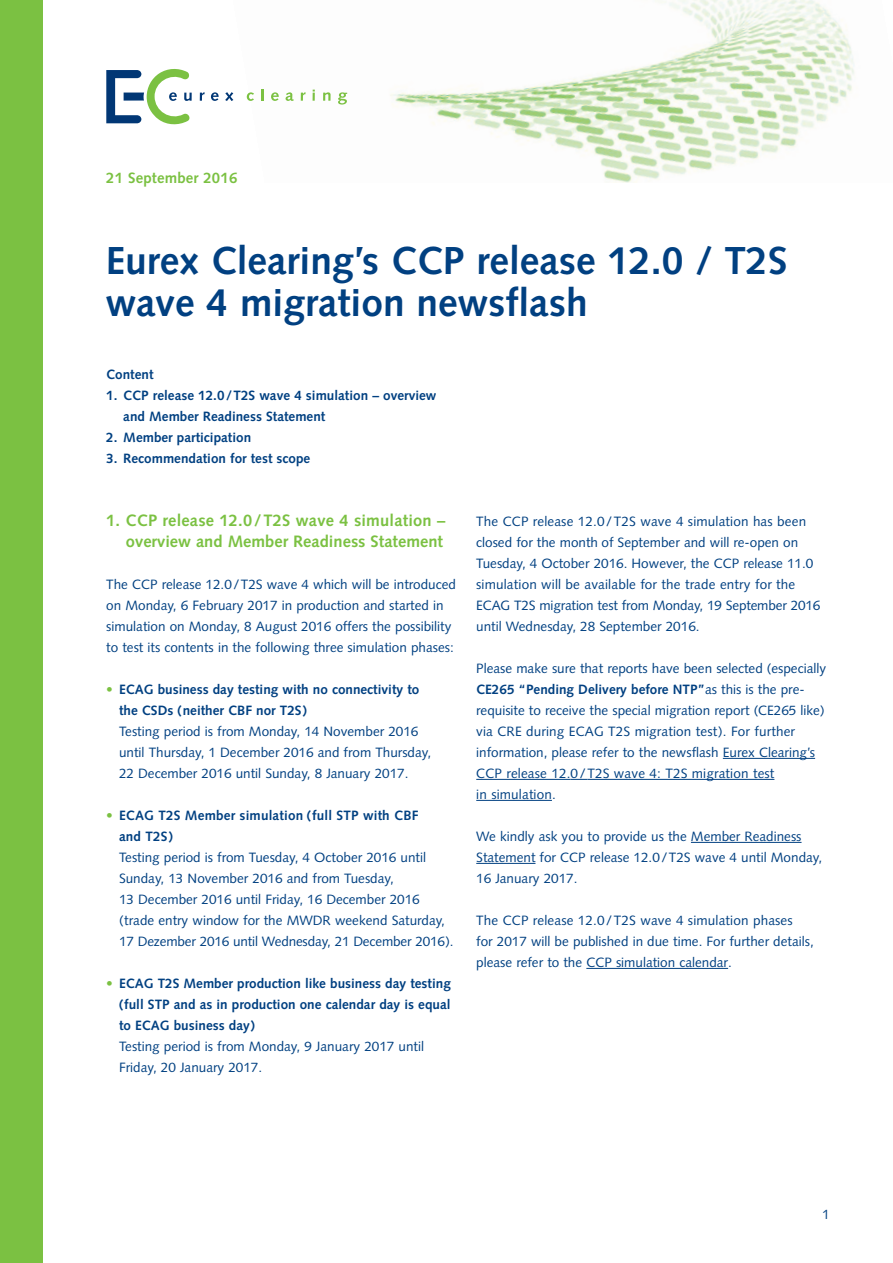
<style>
.page{position:relative;width:893px;height:1263px;background:#fff}
.page>*{position:absolute;margin:0;border:0;box-sizing:border-box;transform-origin:0 0}
.t1{font:700 39px/42px "Syntax";color:#014081}
.t2{font:700 16.5px/21px "Syntax";color:#7bc142;text-align:right}
.t3{font:700 15px "Syntax";letter-spacing:.01em;color:#7bc142}
.t4{font:13.5px/21px "Syntax";color:#014081}
.t5{font:700 13.5px/21px "Syntax";color:#014081}
.s1{font-weight:400;color:#7bc142}
.s2{font-weight:700}
</style>
<div class="page">
<img style="left:246px;top:0;width:608px;height:182px">
<svg style="left:200px;top:92px;width:5px;height:9px"></svg>
<svg style="left:211px;top:92px;width:8px;height:9px"></svg>
<svg style="left:225px;top:92px;width:8px;height:9px"></svg>
<svg style="left:247px;top:92px;width:7px;height:9px"></svg>
<svg style="left:261px;top:89px;width:2px;height:12px"></svg>
<svg style="left:271px;top:92px;width:8px;height:9px"></svg>
<svg style="left:286px;top:92px;width:8px;height:9px"></svg>
<svg style="left:301px;top:92px;width:5px;height:9px"></svg>
<svg style="left:313px;top:90px;width:2px;height:11px"></svg>
<svg style="left:323px;top:92px;width:8px;height:9px"></svg>
<svg style="left:338px;top:92px;width:9px;height:13px"></svg>
<svg style="left:106px;top:69px;width:86px;height:55px"></svg>
<div style="left:0;top:0;width:43px;height:1263px;background:#7bc142"></div>
<hr style="left:723px;top:758px;width:92px;height:1px;background:#014081">
<hr style="left:476px;top:779px;width:95px;height:1px;background:#014081">
<svg style="left:571px;top:779px;width:16px;height:1px"></svg>
<hr style="left:587px;top:779px;width:187px;height:1px;background:#014081">
<hr style="left:476px;top:800px;width:76px;height:1px;background:#014081">
<hr style="left:691px;top:842px;width:110px;height:1px;background:#014081">
<hr style="left:476px;top:863px;width:59px;height:1px;background:#014081">
<hr style="left:586px;top:968px;width:142px;height:1px;background:#014081">
<p class="t3" style="left:106px;top:172px;width:133px">21 September 2016</p>
<h1 class="t1" style="left:106px;top:243px;width:683px">Eurex Clearing’s CCP release 12.0 / T2S wave 4 migration newsflash</h1>
<p class="t5" style="left:106px;top:365px;width:49px">Content</p>
<p class="t5" style="left:123px;top:386px;width:315px;text-indent:-17px">1. CCP release 12.0/T2S wave 4 simulation – overview and Member Readiness Statement</p>
<p class="t5" style="left:106px;top:428px;width:146px">2. Member participation</p>
<p class="t5" style="left:106px;top:449px;width:206px">3. Recommendation for test scope</p>
<p class="t2" style="left:106px;top:511px;width:341px">1. CCP release 12.0/T2S wave 4 simulation – overview and Member Readiness Statement</p>
<p class="t4" style="left:106px;top:575px;width:351px">The CCP release 12.0/T2S wave 4 which will be introduced on Monday, 6 February 2017 in production and started in simulation on Monday, 8 August 2016 offers the possibility to test its contents in the following three simulation phases:</p>
<p class="t5" style="left:119px;top:680px;width:302px;text-indent:-13px"><span class="s1">•</span> ECAG business day testing with no connectivity to the CSDs (neither CBF nor T2S)</p>
<p class="t4" style="left:119px;top:722px;width:314px">Testing period is from Monday, 14 November 2016 until Thursday, 1 December 2016 and from Thursday,<br>22 December 2016 until Sunday, 8 January 2017.</p>
<p class="t5" style="left:119px;top:806px;width:301px;text-indent:-13px"><span class="s1">•</span> ECAG T2S Member simulation (full STP with CBF and T2S)</p>
<p class="t4" style="left:119px;top:848px;width:336px">Testing period is from Tuesday, 4 October 2016 until Sunday, 13 November 2016 and from Tuesday,<br>13 December 2016 until Friday, 16 December 2016 (trade entry window for the MWDR weekend Saturday, 17 Dezember 2016 until Wednesday, 21 December 2016).</p>
<p class="t5" style="left:119px;top:974px;width:333px;text-align:justify;text-indent:-13px"><span class="s1">•</span> ECAG T2S Member production like business day testing (full STP and as in production one calendar day is equal to ECAG business day)</p>
<p class="t4" style="left:119px;top:1037px;width:306px">Testing period is from Monday, 9 January 2017 until<br>Friday, 20 January 2017.</p>
<p class="t4" style="left:476px;top:512px;width:345px">The CCP release 12.0/T2S wave 4 simulation has been closed for the month of September and will re-open on Tuesday, 4 October 2016. However, the CCP release 11.0 simulation will be available for the trade entry for the ECAG T2S migration test from Monday, 19 September 2016 until Wednesday, 28 September 2016.</p>
<p class="t4" style="left:476px;top:659px;width:351px">Please make sure that reports have been selected (especially <span class="s2">CE265 “Pending Delivery before NTP”</span>as this is the pre&shy;requisite to receive the special migration report (CE265 like) via CRE during ECAG T2S migration test). For further information, please refer to the newsflash Eurex Clearing’s CCP release 12.0/T2S wave 4: T2S migration test<br>in simulation.</p>
<p class="t4" style="left:476px;top:827px;width:347px">We kindly ask you to provide us the Member Readiness<br>Statement for CCP release 12.0/T2S wave 4 until Monday,<br>16 January 2017.</p>
<p class="t4" style="left:476px;top:911px;width:339px">The CCP release 12.0/T2S wave 4 simulation phases<br>for 2017 will be published in due time. For further details, please refer to the CCP simulation calendar.</p>
<p class="t4" style="left:822px;top:1205px;width:9px">1</p>
</div>
